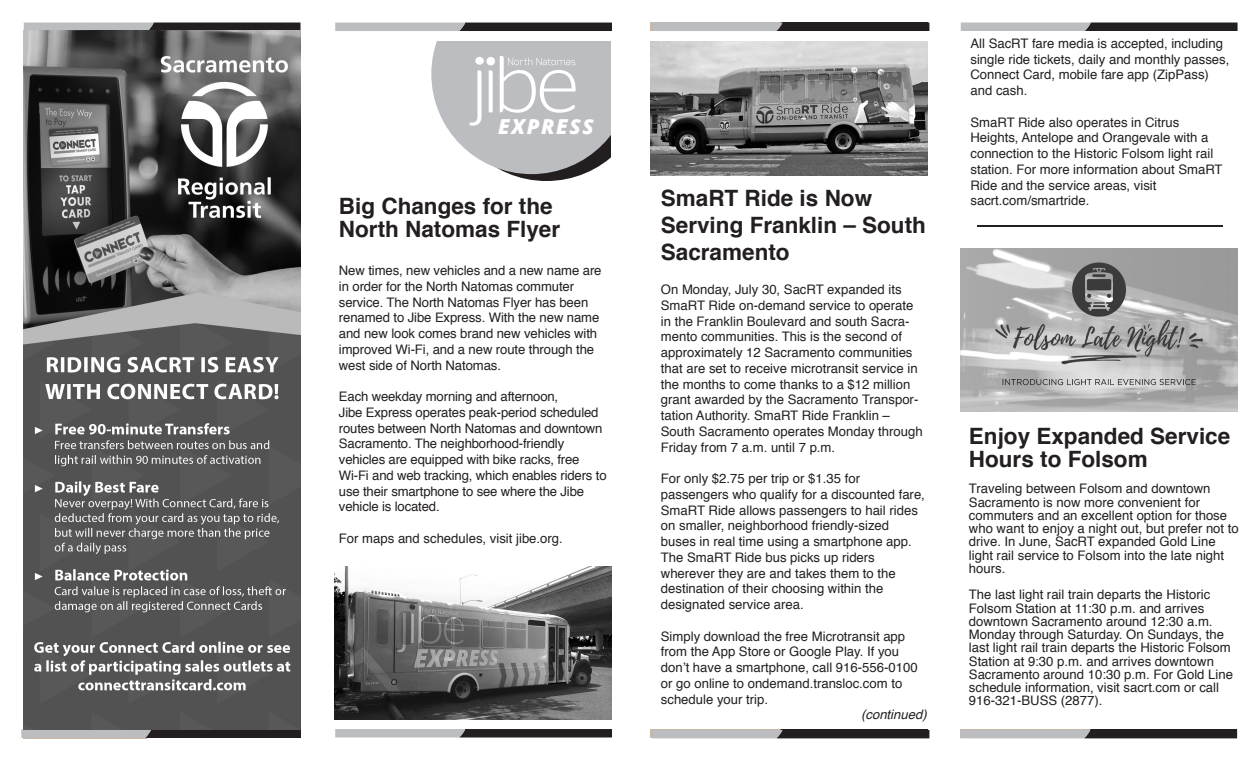
<style>
.page{position:relative;width:1260px;height:765px;background:#fff}
.page>*{position:absolute;margin:0;border:0;box-sizing:border-box;transform-origin:0 0}
.t1{font:700 22.5px/22.5px "Helvetica";color:#231f20}
.t2{font:italic 800 20.62px "Open Sans";letter-spacing:.08em;color:#fff}
.t3{font:13.12px/15.8px "Helvetica";color:#231f20}
.t4{font:italic 13.12px "Helvetica";color:#231f20}
</style>
<div class="page">
<img style="left:651px;top:42px;width:276px;height:133px">
<svg style="left:651px;top:23px;width:278px;height:8px;background:#6a6869"></svg>
<svg style="left:960px;top:729px;width:277px;height:9px;background:#6a6768"></svg>
<svg style="left:651px;top:729px;width:278px;height:9px;background:#6a6868"></svg>
<svg style="left:21px;top:729px;width:277px;height:9px;background:#696769"></svg>
<svg style="left:961px;top:23px;width:277px;height:8px;background:#696769"></svg>
<svg style="left:24px;top:23px;width:277px;height:8px;background:#6c6a6c"></svg>
<svg style="left:335px;top:23px;width:277px;height:8px;background:#696769"></svg>
<svg style="left:335px;top:729px;width:277px;height:9px;background:#727072"></svg>
<img style="left:24px;top:31px;width:277px;height:699px">
<hr style="left:977px;top:225px;width:246px;height:2px;background:#231f20">
<img style="left:335px;top:566px;width:277px;height:153px">
<img style="left:961px;top:249px;width:276px;height:162px">
<svg style="left:431px;top:42px;width:179px;height:139px"></svg>
<h2 class="t2" style="left:498px;top:111px;width:97px">EXPRESS</h2>
<h1 class="t1" style="left:339px;top:195px;width:223px">Big Changes for the<br>North Natomas Flyer</h1>
<p class="t3" style="left:339px;top:263px;width:264px">New times, new vehicles and a new name are in order for the North Natomas commuter service. The North Natomas Flyer has been renamed to Jibe Express. With the new name and new look comes brand new vehicles with improved Wi-Fi, and a new route through the west side of North Natomas.</p>
<p class="t3" style="left:339px;top:389px;width:269px">Each weekday morning and afternoon,<br>Jibe Express operates peak-period scheduled routes between North Natomas and downtown Sacramento. The neighborhood-friendly vehicles are equipped with bike racks, free Wi-Fi and web tracking, which enables riders to use their smartphone to see where the Jibe vehicle is located.</p>
<p class="t3" style="left:339px;top:531px;width:225px">For maps and schedules, visit jibe.org.</p>
<p class="t3" style="left:970px;top:36px;width:260px">All SacRT fare media is accepted, including single ride tickets, daily and monthly passes, Connect Card, mobile fare app (ZipPass) and cash.</p>
<p class="t3" style="left:970px;top:115px;width:254px">SmaRT Ride also operates in Citrus Heights, Antelope and Orangevale with a connection to the Historic Folsom light rail station. For more information about SmaRT Ride and the service areas, visit</p>
<h1 class="t1" style="left:661px;top:188px;width:213px">SmaRT Ride is Now</h1>
<p class="t3" style="left:970px;top:193px;width:120px">sacrt.com/smartride.</p>
<h1 class="t1" style="left:661px;top:212px;width:267px;line-height:27px">Serving Franklin – South<br>Sacramento</h1>
<p class="t3" style="left:661px;top:282px;width:263px">On Monday, July 30, SacRT expanded its SmaRT Ride on-demand service to operate in the Franklin Boulevard and south Sacra&shy;mento communities. This is the second of approximately 12 Sacramento communities that are set to receive microtransit service in the months to come thanks to a $12 million grant awarded by the Sacramento Transpor&shy;tation Authority. SmaRT Ride Franklin – South Sacramento operates Monday through Friday from 7 a.m. until 7 p.m.</p>
<p class="t3" style="left:661px;top:471px;width:266px">For only $2.75 per trip or $1.35 for passengers who qualify for a discounted fare, SmaRT Ride allows passengers to hail rides on smaller, neighborhood friendly-sized buses in real time using a smartphone app.<br>The SmaRT Ride bus picks up riders wherever they are and takes them to the destination of their choosing within the designated service area.</p>
<p class="t3" style="left:661px;top:629px;width:258px">Simply download the free Microtransit app from the App Store or Google Play. If you don’t have a smartphone, call 916-556-0100 or go online to ondemand.transloc.com to schedule your trip.</p>
<p class="t4" style="left:861px;top:704px;width:67px">(continued)</p>
<h1 class="t1" style="left:969px;top:426px;width:263px">Enjoy Expanded Service<br>Hours to Folsom</h1>
<p class="t3" style="left:969px;top:483px;width:271px;line-height:13.2px">Traveling between Folsom and downtown Sacramento is now more convenient for commuters and an excellent option for those who want to enjoy a night out, but prefer not to drive. In June, SacRT expanded Gold Line light rail service to Folsom into the late night hours.</p>
<p class="t3" style="left:969px;top:589px;width:266px;line-height:13.2px">The last light rail train departs the Historic Folsom Station at 11:30 p.m. and arrives downtown Sacramento around 12:30 a.m.<br>Monday through Saturday. On Sundays, the last light rail train departs the Historic Folsom Station at 9:30 p.m. and arrives downtown Sacramento around 10:30 p.m. For Gold Line schedule information, visit sacrt.com or call 916-321-BUSS (2877).</p>
</div>
